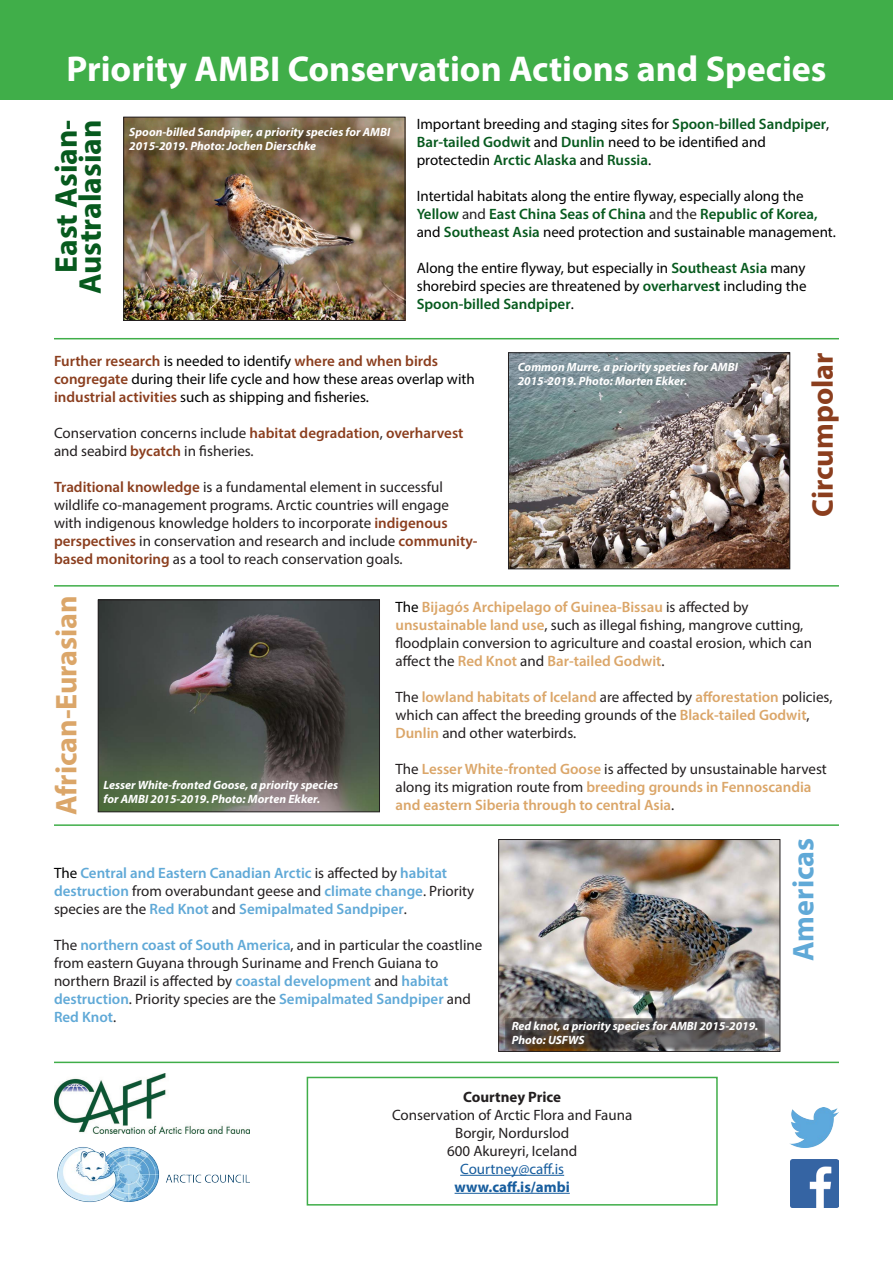
<style>
.page{position:relative;width:893px;height:1263px;background:#fff}
.page>*{position:absolute;margin:0;border:0;box-sizing:border-box;transform-origin:0 0}
.t1{font:700 36px "Myriad Pro";color:#fff}
.name{font:700 31.5px/24px "Myriad Pro";color:#075a1e;text-align:right}
.name-2{font:700 30px "Myriad Pro";color:#dba669}
.name-3{font:700 30px "Myriad Pro";color:#8b3e1e}
.name-4{font:700 30px "Myriad Pro";color:#60a9d7}
.Paragraph_Style_1{font:15px/18px "Myriad Pro";color:#231f20}
.Paragraph_Style_1-2{font:15px/18px "Myriad Pro";color:#000}
.Paragraph_Style_1-3{font:600 15px/18px "Myriad Pro";color:#60a9d7}
.text{font:600 15px/18px "Myriad Pro";color:#dba669}
.text-2{font:15px/18px "Myriad Pro";color:#231f20}
.Paragraph_Style_1-4{font:15px "Myriad Pro";color:#175d9e}
.Paragraph_Style_1-5{font:700 15px "Myriad Pro";color:#175d9e}
.name-5{font:700 15px "Myriad Pro";color:#231f20}
.t2{font:italic 700 12px/14.4px "Myriad Pro";color:#fff}
.s1{font-weight:600;color:#075a1e}
.s2{color:#231f20}
.s3{font-weight:700;color:#075a1e}
.s4{font-weight:600;color:#8b3e1e}
.s5{color:#000}
.s6{font-weight:600;color:#dba669}
.s7{font-weight:400;color:#231f20}
.s8{font-weight:400;color:#000}
.s9{font-weight:600;color:#60a9d7}
</style>
<div class="page">
<img style="left:500px;top:841px;width:278px;height:209px">
<div style="left:498px;top:839px;width:282px;height:213px;border:1px solid #231f20"></div>
<div style="left:0;top:0;width:893px;height:99px;background:#40ae49"></div>
<hr style="left:460px;top:1175px;width:104px;height:1px;background:#175d9e">
<hr style="left:455px;top:1193px;width:115px;height:1px;background:#175d9e">
<div style="left:307px;top:1077px;width:411px;height:128px;border:2px solid #40ae49"></div>
<img style="left:790px;top:1107px;width:49px;height:41px">
<img style="left:790px;top:1160px;width:48px;height:47px">
<hr style="left:54px;top:824px;width:785px;height:2px;background:#40ae49">
<hr style="left:54px;top:585px;width:785px;height:2px;background:#40ae49">
<hr style="left:54px;top:338px;width:785px;height:1px;background:#40ae49">
<img style="left:100px;top:602px;width:278px;height:208px">
<div style="left:98px;top:600px;width:282px;height:212px;border:1px solid #231f20"></div>
<img style="left:510px;top:354px;width:278px;height:213px">
<div style="left:508px;top:352px;width:282px;height:217px;border:1px solid #231f20"></div>
<img style="left:125px;top:119px;width:278px;height:200px">
<div style="left:123px;top:117px;width:282px;height:204px;border:1px solid #231f20"></div>
<hr style="left:54px;top:1061px;width:785px;height:2px;background:#40ae49">
<img style="left:54px;top:1073px;width:195px;height:60px">
<img style="left:57px;top:1146px;width:192px;height:56px">
<svg style="left:505px;top:1018px;width:260px;height:31px"></svg>
<p class="t1" style="left:66px;top:46px;width:762px">Priority AMBI Conservation Actions and Species</p>
<p class="name" style="left:53px;top:294px;width:176px;rotate:-90deg">East Asian-<br>Australasian</p>
<p class="t2" style="left:129px;top:124px;width:263px">Spoon-billed Sandpiper, a priority species for AMBI<br>2015-2019. Photo: Jochen Dierschke</p>
<p class="Paragraph_Style_1-2" style="left:417px;top:114px;width:414px">Important breeding and staging sites for <span class="s1">Spoon-billed Sandpiper</span>,<br><span class="s1">Bar-tailed Godwit</span> and <span class="s1">Dunlin</span> need to be identified and protectedin <span class="s1">Arctic Alaska</span> and <span class="s1">Russia</span>.</p>
<p class="Paragraph_Style_1-2" style="left:417px;top:186px;width:421px">Intertidal habitats along the entire flyway, especially along the<br><span class="s1">Yellow</span> <span class="s2">and</span> <span class="s1">East China Seas of China</span> <span class="s2">and the</span> <span class="s1">Republic of Korea, </span>and <span class="s1">Southeast Asia</span> need protection and sustainable management.</p>
<p class="Paragraph_Style_1-2" style="left:417px;top:258px;width:391px;text-align:justify">Along the entire flyway, but especially in <span class="s1">Southeast Asia</span> many shorebird species are threatened by <span class="s1">overharves</span><span class="s3">t</span> including the <span class="s1">Spoon-billed Sandpiper</span>.</p>
<p class="name-3" style="left:803px;top:517px;width:166px;rotate:-90deg">Circumpolar</p>
<p class="Paragraph_Style_1-2" style="left:54px;top:352px;width:422px"><span class="s4">Further research</span> is needed to identify <span class="s4">where and when birds congregate</span> during their life cycle and how these areas overlap with <span class="s4">industrial activities</span> such as shipping and fisheries.</p>
<p class="Paragraph_Style_1" style="left:54px;top:424px;width:411px">Conservation concerns include <span class="s4">habitat degradation</span>, <span class="s4">overharvest </span>and seabird <span class="s4">bycatch</span> in fisheries.</p>
<p class="Paragraph_Style_1" style="left:54px;top:478px;width:425px"><span class="s4">Traditional knowledge</span> is a fundamental element in successful wildlife co-management programs. Arctic countries will engage with indigenous knowledge holders to incorporate <span class="s4">indigenous perspectives</span> in conservation and research and include <span class="s4">community&shy;based monitoring</span> as a tool to reach conservation goals.</p>
<p class="Paragraph_Style_1" style="left:395px;top:598px;width:418px"><span class="s5">The</span> <span class="s6">Bijagós Archipelago of Guinea-Bissau</span> is affected by <span class="s6">unsustainable land use</span>, such as illegal fishing, mangrove cutting, floodplain conversion to agriculture and coastal erosion, which can affect the <span class="s6">Red Knot</span> and <span class="s6">Bar-tailed Godwit</span>.</p>
<p class="text-2" style="left:395px;top:688px;width:439px">The <span class="s6">lowland habitats of Iceland</span> are affected by <span class="s6">afforestation</span> policies, which can affect the breeding grounds of the <span class="s6">Black-tailed Godwit</span>,<br><span class="s6">Dunlin</span> and other waterbirds.</p>
<p class="text" style="left:395px;top:760px;width:433px"><span class="s7">The</span> Lesser White-fronted Goose <span class="s7">is affected by unsustainable harvest along its migration route from</span> breeding grounds in Fennoscandia and eastern Siberia through to central Asia<span class="s7">.</span></p>
<p class="t2" style="left:518px;top:359px;width:222px">Common Murre, a priority species for AMBI<br>2015-2019. Photo: Morten Ekker.</p>
<p class="name-2" style="left:47px;top:815px;width:221px;rotate:-90deg">African-Eurasian</p>
<p class="t2" style="left:103px;top:777px;width:236px">Lesser White-fronted Goose, a priority species for AMBI 2015-2019. Photo: Morten Ekker.</p>
<p class="Paragraph_Style_1-3" style="left:54px;top:863px;width:422px"><span class="s8">The</span> Central and Eastern Canadian Arctic <span class="s7">is affected by</span> habitat destruction <span class="s7">from overabundant geese and</span> climate change<span class="s7">. Priority species are the</span> Red Knot <span class="s7">and</span> Semipalmated Sandpiper<span class="s7">.</span></p>
<p class="Paragraph_Style_1" style="left:54px;top:935px;width:430px">The <span class="s9">northern coast of South America</span>, and in particular the coastline from eastern Guyana through Suriname and French Guiana to northern Brazil is affected by <span class="s9">coastal development</span> and <span class="s9">habitat destruction</span>. Priority species are the <span class="s9">Semipalmated Sandpiper</span> and <span class="s9">Red Knot</span>.</p>
<p class="t2" style="left:512px;top:1018px;width:248px">Red knot, a priority species for AMBI 2015-2019.<br>Photo: USFWS</p>
<p class="name-5" style="left:463px;top:1087px;width:99px">Courtney Price</p>
<p class="Paragraph_Style_1" style="left:392px;top:1105px;width:242px">Conservation of Arctic Flora and Fauna</p>
<p class="Paragraph_Style_1" style="left:455px;top:1123px;width:116px">Borgir, Nordurslod</p>
<p class="Paragraph_Style_1" style="left:447px;top:1141px;width:132px">600 Akureyri, Iceland</p>
<p class="Paragraph_Style_1-4" style="left:460px;top:1159px;width:105px">Courtney@caff.is</p>
<p class="Paragraph_Style_1-5" style="left:455px;top:1177px;width:117px">www.caff.is/ambi</p>
<p class="name-4" style="left:784px;top:961px;width:125px;rotate:-90deg">Americas</p>
</div>
